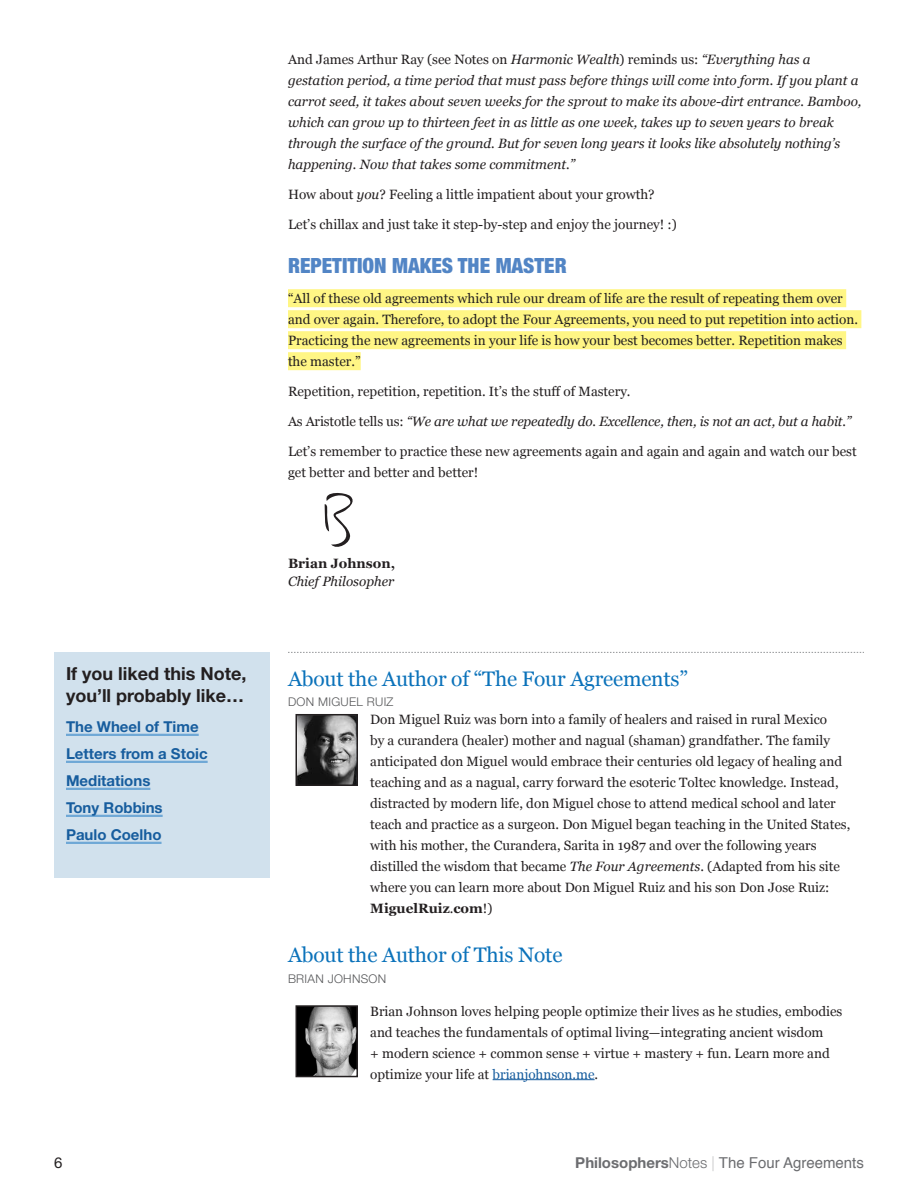
<style>
.page{position:relative;width:918px;height:1188px;background:#fff}
.page>*{position:absolute;margin:0;border:0;box-sizing:border-box;transform-origin:0 0}
.t1{font:21px "Georgia";letter-spacing:-.01em;color:#0b72ba}
.t2{font:900 condensed 21px "Helvetica Neue";color:#5285c5}
.t3{font:700 18px/21.6px "Helvetica Neue";color:#231f20}
.RECOMMENDATION_H2{font:700 15px "Helvetica Neue";color:#175d9e}
.t4{font:15px "Helvetica";color:#6c6d70}
.t5{font:15px "Helvetica Neue";color:#231f20}
.t6{font:13.5px/21px "Georgia";color:#231f20}
.P_TITLE{font:italic 13.5px/21px "Georgia";color:#231f20}
.P_BOLD_NAME{font:700 13.5px "Georgia";color:#231f20}
.META{font:300 12px "Helvetica Neue";letter-spacing:.025em;color:#57585a}
.s1{font-style:normal}
.s2{font-style:italic}
.s3{font-weight:700}
.s4{color:#175d9e}
.s5{font-family:"Helvetica Neue";font-weight:700}
.s6{font-family:"Helvetica Neue";font-weight:300}
.s7{font-family:"Helvetica Neue";font-weight:200}
</style>
<div class="page">
<div style="left:288px;top:289px;width:558px;height:18px;background:#fff685"></div>
<div style="left:288px;top:310px;width:573px;height:18px;background:#fff685"></div>
<div style="left:288px;top:331px;width:558px;height:18px;background:#fff685"></div>
<div style="left:288px;top:352px;width:73px;height:18px;background:#fff685"></div>
<div style="left:54px;top:652px;width:216px;height:225px;background:#d1e1ed"></div>
<hr style="left:66px;top:734px;width:133px;height:2px;background:#6fa8d6">
<hr style="left:66px;top:761px;width:142px;height:2px;background:#6fa8d6">
<hr style="left:66px;top:788px;width:84px;height:2px;background:#6fa8d6">
<hr style="left:66px;top:815px;width:97px;height:2px;background:#6fa8d6">
<hr style="left:66px;top:842px;width:96px;height:2px;background:#6fa8d6">
<svg style="left:288px;top:652px;width:576px;height:1px"></svg>
<img style="left:299px;top:717px;width:56px;height:66px">
<div style="left:296px;top:714px;width:62px;height:72px;border:2px solid #231f20"></div>
<img style="left:299px;top:1008px;width:56px;height:66px">
<div style="left:296px;top:1005px;width:62px;height:72px;border:2px solid #231f20"></div>
<hr style="left:493px;top:1079px;width:102px;height:1px;background:#175d9e">
<svg style="left:324px;top:493px;width:29px;height:54px"></svg>
<p class="P_TITLE" style="left:288px;top:49px;width:575px"><span class="s1">And James Arthur Ray (see Notes on</span> Harmonic Wealth<span class="s1">) reminds us:</span> “Everything has a gestation period, a time period that must pass before things will come into form. If you plant a carrot seed, it takes about seven weeks for the sprout to make its above-dirt entrance. Bamboo, which can grow up to thirteen feet in as little as one week, takes up to seven years to break through the surface of the ground. But for seven long years it looks like absolutely nothing’s happening. Now that takes some commitment.”</p>
<p class="t6" style="left:288px;top:184px;width:368px">How about <span class="s2">you</span>? Feeling a little impatient about your growth?</p>
<p class="t6" style="left:288px;top:214px;width:390px">Let’s chillax and just take it step-by-step and enjoy the journey! :)</p>
<h1 class="t2" style="left:288px;top:248px;width:280px">REPETITION MAKES THE MASTER</h1>
<p class="t6" style="left:288px;top:288px;width:572px">“All of these old agreements which rule our dream of life are the result of repeating them over and over again. Therefore, to adopt the Four Agreements, you need to put repetition into action.<br>Practicing the new agreements in your life is how your best becomes better. Repetition makes the master.”</p>
<p class="t6" style="left:288px;top:381px;width:344px">Repetition, repetition, repetition. It’s the stuff of Mastery.</p>
<p class="P_TITLE" style="left:288px;top:411px;width:565px"><span class="s1">As Aristotle tells us:</span> “We are what we repeatedly do. Excellence, then, is not an act, but a habit.”</p>
<p class="t6" style="left:288px;top:441px;width:570px">Let’s remember to practice these new agreements again and again and again and watch our best get better and better and better!</p>
<h3 class="t3" style="left:66px;top:664px;width:182px">If you liked this Note, you’ll probably like…</h3>
<p class="RECOMMENDATION_H2" style="left:66px;top:715px;width:134px">The Wheel of Time</p>
<p class="RECOMMENDATION_H2" style="left:66px;top:742px;width:143px">Letters from a Stoic</p>
<p class="RECOMMENDATION_H2" style="left:66px;top:769px;width:86px">Meditations</p>
<p class="RECOMMENDATION_H2" style="left:66px;top:796px;width:98px">Tony Robbins</p>
<p class="RECOMMENDATION_H2" style="left:66px;top:823px;width:97px">Paulo Coelho</p>
<p class="P_BOLD_NAME" style="left:288px;top:555px;width:109px">Brian Johnson,</p>
<p class="P_TITLE" style="left:288px;top:571px;width:108px">Chief Philosopher</p>
<h1 class="t1" style="left:288px;top:666px;width:401px">About the Author of “The Four Agreements”</h1>
<p class="META" style="left:288px;top:693px;width:107px">DON MIGUEL RUIZ</p>
<p class="t6" style="left:370px;top:709px;width:482px">Don Miguel Ruiz was born into a family of healers and raised in rural Mexico<br>by a curandera (healer) mother and nagual (shaman) grandfather. The family anticipated don Miguel would embrace their centuries old legacy of healing and teaching and as a nagual, carry forward the esoteric Toltec knowledge. Instead, distracted by modern life, don Miguel chose to attend medical school and later teach and practice as a surgeon. Don Miguel began teaching in the United States, with his mother, the Curandera, Sarita in 1987 and over the following years distilled the wisdom that became <span class="s2">The Four Agreements</span>. (Adapted from his site where you can learn more about Don Miguel Ruiz and his son Don Jose Ruiz:<br><span class="s3">MiguelRuiz</span>.<span class="s3">com</span>!)</p>
<h1 class="t1" style="left:288px;top:942px;width:276px">About the Author of This Note</h1>
<p class="META" style="left:288px;top:969px;width:100px">BRIAN JOHNSON</p>
<p class="t6" style="left:370px;top:1001px;width:474px">Brian Johnson loves helping people optimize their lives as he studies, embodies and teaches the fundamentals of optimal living—integrating ancient wisdom<br>+ modern science + common sense + virtue + mastery + fun. Learn more and optimize your life at <span class="s4">brianjohnson.me</span>.</p>
<p class="t5" style="left:54px;top:1152px;width:10px">6</p>
<p class="t4" style="left:575px;top:1151px;width:290px"><span class="s5">Philosophers</span><span class="s6">Notes</span> <span class="s7">|</span> The Four Agreements</p>
</div>
